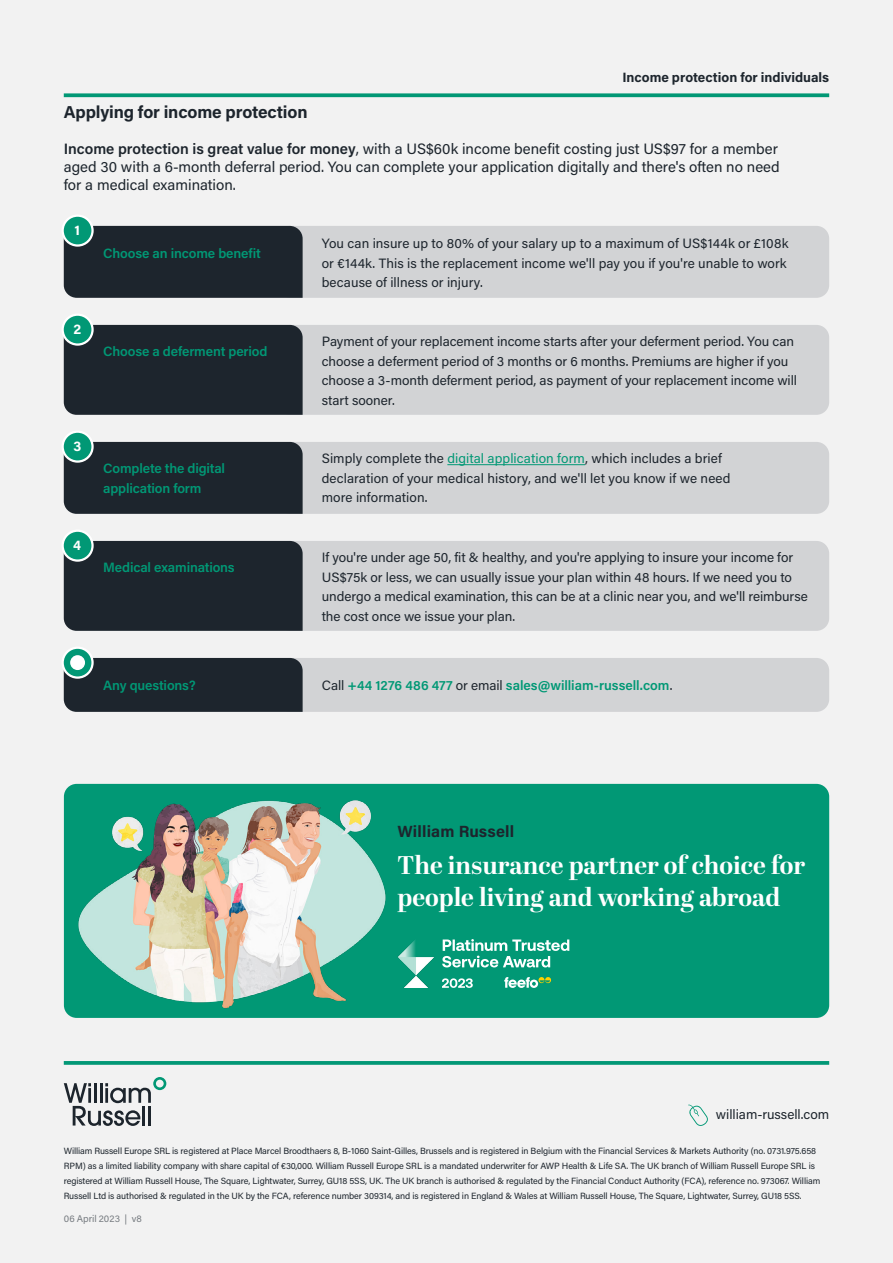
<style>
.page{position:relative;width:893px;height:1263px;background:#f2f2f2}
.page>*{position:absolute;margin:0;border:0;box-sizing:border-box;transform-origin:0 0}
.t1{font:700 25.5px/31.5px "Abril Display";color:#fff}
.t2{font:700 17.25px "Acumin Pro";letter-spacing:-.01em;color:#1d252d}
.t3{font:700 16.2px "Acumin Pro";letter-spacing:.01em;color:#1d252d}
.t4{font:15px/18px "Acumin Pro";color:#1d252d;text-align:justify}
.t5{font:700 14.1px "Acumin Pro";color:#fff}
.t6{font:13.5px/19.5px "Acumin Pro";color:#1d252d}
.t7{font:600 13.5px/19.5px "Acumin Pro";letter-spacing:-.01em;color:#019875}
.t8{font:700 13.5px "Acumin Pro";color:#1d252d}
.t9{font:9.75px "Acumin Pro";letter-spacing:.005em;color:#777c81}
.t10{font:9px/15px "Acumin Pro";letter-spacing:-.01em;color:#1d252d}
.s1{font-weight:600}
.s2{color:#019875}
.s3{font-weight:400;color:#1d252d}
</style>
<div class="page">
<svg style="left:64px;top:93px;width:765px;height:4px;fill:#019875"></svg>
<svg style="left:64px;top:1077px;width:102px;height:49px"></svg>
<hr style="left:142px;top:1106px;width:3px;height:19px;background:#1d252d">
<hr style="left:148px;top:1106px;width:3px;height:19px;background:#1d252d">
<svg style="left:64px;top:1061px;width:765px;height:4px;fill:#069978"></svg>
<svg style="left:688px;top:1104px;width:20px;height:22px"></svg>
<div style="left:64px;top:784px;width:765px;height:234px;background:#019875;border-radius:13px"></div>
<img style="left:413px;top:940px;width:21px;height:48px">
<svg style="left:442px;top:939px;width:127px;height:28px"></svg>
<svg style="left:442px;top:978px;width:31px;height:10px"></svg>
<svg style="left:504px;top:977px;width:47px;height:11px"></svg>
<div style="left:278px;top:325px;width:551px;height:90px;background:#d2d3d5;border-radius:13px"></div>
<div style="left:64px;top:325px;width:239px;height:90px;background:#1d252d"></div>
<div style="left:63px;top:315px;width:30px;height:30px;background:#019875;border-radius:50%"></div>
<div style="left:62px;top:313px;width:32px;height:33px;border:2px solid #fff;border-radius:50%"></div>
<div style="left:278px;top:541px;width:551px;height:90px;background:#d2d3d5;border-radius:13px"></div>
<div style="left:64px;top:541px;width:239px;height:90px;background:#1d252d"></div>
<div style="left:63px;top:531px;width:30px;height:30px;background:#019875;border-radius:50%"></div>
<div style="left:62px;top:529px;width:32px;height:33px;border:2px solid #fff;border-radius:50%"></div>
<div style="left:278px;top:442px;width:551px;height:72px;background:#d2d3d5;border-radius:13px"></div>
<div style="left:64px;top:442px;width:239px;height:72px;background:#1d252d"></div>
<div style="left:63px;top:432px;width:30px;height:30px;background:#019875;border-radius:50%"></div>
<div style="left:62px;top:430px;width:32px;height:33px;border:2px solid #fff;border-radius:50%"></div>
<div style="left:278px;top:226px;width:551px;height:72px;background:#d2d3d5;border-radius:13px"></div>
<div style="left:64px;top:226px;width:239px;height:72px;background:#1d252d"></div>
<div style="left:63px;top:216px;width:30px;height:30px;background:#019875;border-radius:50%"></div>
<div style="left:62px;top:214px;width:32px;height:33px;border:2px solid #fff;border-radius:50%"></div>
<hr style="left:447px;top:464px;width:138px;height:1px;background:#019875">
<div style="left:278px;top:658px;width:551px;height:54px;background:#d2d3d5;border-radius:13px"></div>
<div style="left:64px;top:658px;width:239px;height:54px;background:#1d252d"></div>
<svg style="left:63px;top:648px;width:30px;height:30px"></svg>
<div style="left:62px;top:646px;width:32px;height:33px;border:2px solid #fff;border-radius:50%"></div>
<div style="left:70px;top:655px;width:15px;height:15px;background:#fff;border-radius:50%"></div>
<img style="left:63px;top:783px;width:350px;height:235px">
<p class="t2" style="left:64px;top:100px;width:245px">Applying for income protection</p>
<p class="t8" style="left:622px;top:68px;width:208px">Income protection for individuals</p>
<p class="t4" style="left:64px;top:139px;width:717px"><span class="s1">Income protection is great value for money</span>, with a US$60k income benefit costing just US$97 for a member aged 30 with a 6-month deferral period. You can complete your application digitally and there's often no need for a medical examination.</p>
<p class="t5" style="left:74px;top:221px;width:7px">1</p>
<p class="t5" style="left:73px;top:320px;width:9px">2</p>
<p class="t5" style="left:73px;top:437px;width:9px">3</p>
<p class="t5" style="left:73px;top:536px;width:9px">4</p>
<p class="t7" style="left:103px;top:243px;width:159px">Choose an income benefit</p>
<p class="t6" style="left:322px;top:233px;width:468px">You can insure up to 80% of your salary up to a maximum of US$144k or £108k or €144k. This is the replacement income we'll pay you if you're unable to work because of illness or injury.</p>
<p class="t7" style="left:103px;top:341px;width:166px">Choose a deferment period</p>
<p class="t7" style="left:103px;top:458px;width:123px">Complete the digital application form</p>
<p class="t7" style="left:103px;top:557px;width:133px">Medical examinations</p>
<p class="t6" style="left:322px;top:331px;width:477px">Payment of your replacement income starts after your deferment period. You can choose a deferment period of 3 months or 6 months. Premiums are higher if you choose a 3-month deferment period, as payment of your replacement income will start sooner.</p>
<p class="t6" style="left:322px;top:448px;width:410px">Simply complete the <span class="s2">digital application form</span>, which includes a brief declaration of your medical history, and we'll let you know if we need more information.</p>
<p class="t6" style="left:322px;top:547px;width:488px">If you're under age 50, fit &amp; healthy, and you're applying to insure your income for US$75k or less, we can usually issue your plan within 48 hours. If we need you to undergo a medical examination, this can be at a clinic near you, and we'll reimburse the cost once we issue your plan.</p>
<p class="t7" style="left:103px;top:675px;width:94px">Any questions?</p>
<p class="t7" style="left:322px;top:675px;width:352px"><span class="s3">Call</span> +44 1276 486 477 <span class="s3">or email</span> sales@william-russell.com<span class="s3">.</span></p>
<p class="t3" style="left:398px;top:820px;width:118px">William Russell</p>
<h1 class="t1" style="left:398px;top:851px;width:409px">The insurance partner of choice for people living and working abroad</h1>
<p class="t6" style="left:716px;top:1104px;width:115px">william-russell.com</p>
<p class="t10" style="left:64px;top:1143px;width:758px">William Russell Europe SRL is registered at Place Marcel Broodthaers 8, B-1060 Saint-Gilles, Brussels and is registered in Belgium with the Financial Services &amp; Markets Authority (no. 0731.975.658<br>RPM) as a limited liability company with share capital of €30,000. William Russell Europe SRL is a mandated underwriter for AWP Health &amp; Life SA. The UK branch of William Russell Europe SRL is registered at William Russell House, The Square, Lightwater, Surrey, GU18 5SS, UK. The UK branch is authorised &amp; regulated by the Financial Conduct Authority (FCA), reference no. 973067. William Russell Ltd is authorised &amp; regulated in the UK by the FCA, reference number 309314, and is registered in England &amp; Wales at William Russell House, The Square, Lightwater, Surrey, GU18 5SS.</p>
<p class="t9" style="left:64px;top:1211px;width:80px">06 April 2023 | v8</p>
</div>
